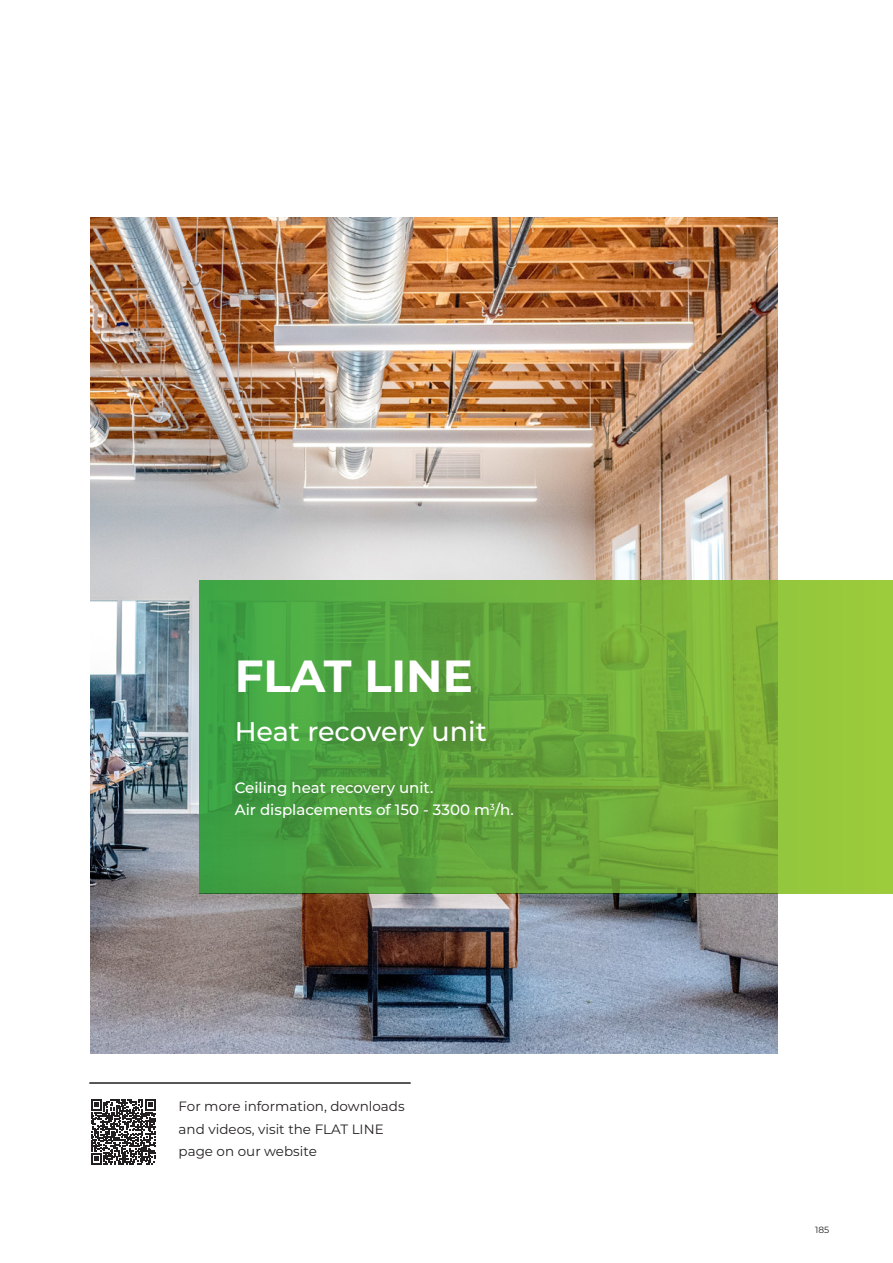
<style>
.page{position:relative;width:893px;height:1263px;background:#fff}
.page>*{position:absolute;margin:0;border:0;box-sizing:border-box;transform-origin:0 0}
.t1{font:700 45px "Montserrat";color:#fff}
.t2{font:500 27px "Montserrat";color:#fff}
.t3{font:500 15px "Montserrat";color:#fff}
.t4{font:13.5px/22.5px "Montserrat";color:#231f20}
.t5{font:9px "Montserrat";color:#231f20}
</style>
<div class="page">
<img style="left:90px;top:218px;width:687px;height:836px">
<svg style="left:200px;top:580px;width:693px;height:313px;background:#69ac3c"></svg>
<hr style="left:89px;top:1082px;width:322px;height:2px;background:#231f20">
<svg style="left:91px;top:1099px;width:65px;height:65px"></svg>
<p class="t1" style="left:235px;top:644px;width:240px">FLAT LINE</p>
<p class="t2" style="left:235px;top:712px;width:254px">Heat recovery unit</p>
<p class="t3" style="left:235px;top:777px;width:200px">Ceiling heat recovery unit.</p>
<p class="t3" style="left:235px;top:799px;width:281px">Air displacements of 150 - 3300 m<sup>3</sup>/h.</p>
<p class="t4" style="left:179px;top:1095px;width:228px">For more information, downloads and videos, visit the FLAT LINE page on our website</p>
<p class="t5" style="left:815px;top:1224px;width:16px">185</p>
</div>
